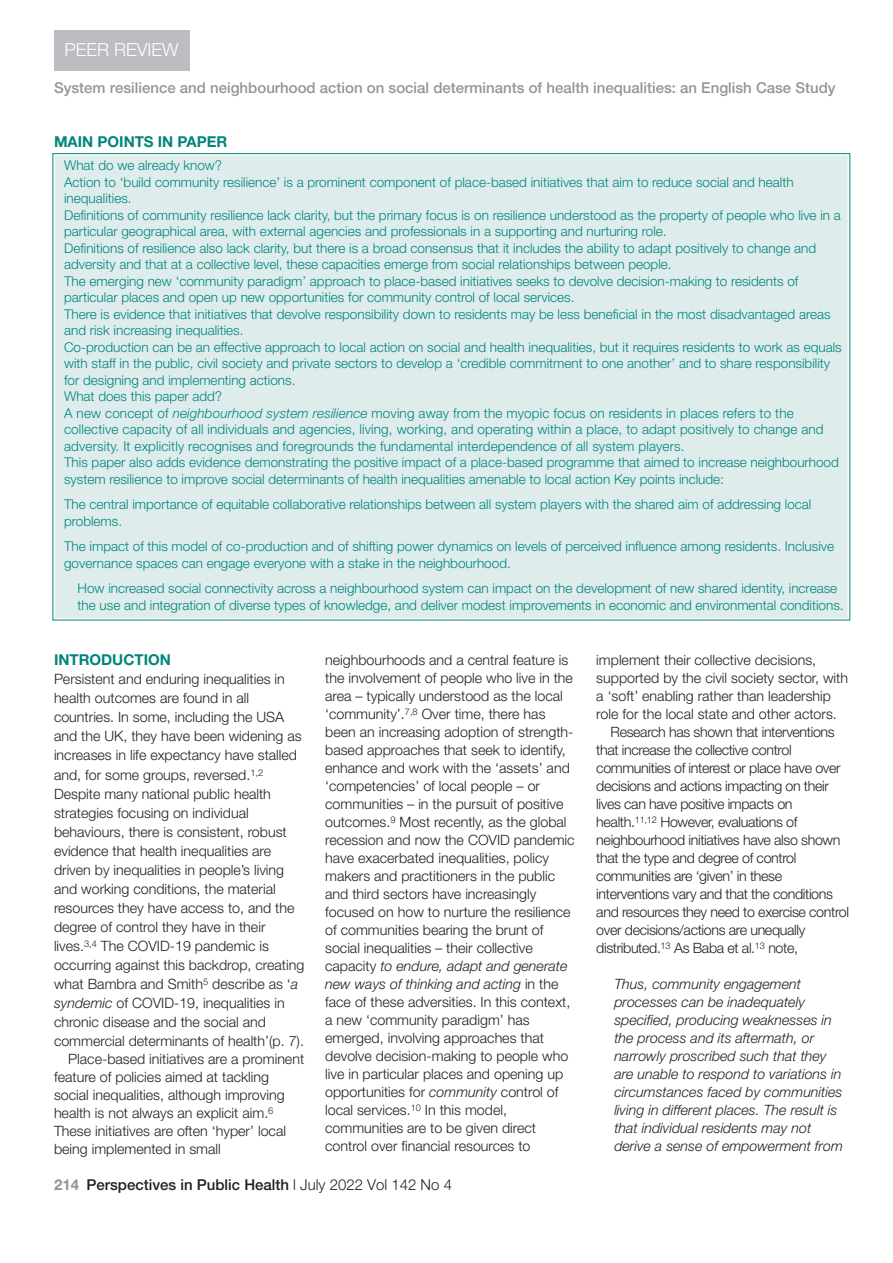
<style>
.page{position:relative;width:893px;height:1263px;background:#fff}
.page>*{position:absolute;margin:0;border:0;box-sizing:border-box;transform-origin:0 0}
.t1{font:300 18px "Helvetica Neue LT Std";color:#fff}
.t2{font:500 15px "Helvetica Neue LT Std";color:#939598}
.t3{font:500 15px "Helvetica Neue LT Std";color:#231f20}
.t4{font:700 15px "Helvetica Neue LT Std";color:#00857c}
.t5{font:300 14.25px/18px "Helvetica Neue LT Std";color:#231f20}
.t6{font:300 14.25px "Helvetica Neue LT Std";letter-spacing:-.025em;color:#231f20}
.t7{font:italic 300 14.25px/18px "Helvetica Neue LT Std";color:#231f20}
.t8{font:300 13.5px/16.5px "Helvetica Neue LT Std";color:#00857c}
.s1{font-style:italic}
.s2{font-weight:700;color:#939598}
.s3{font-weight:300}
</style>
<div class="page">
<div style="left:54px;top:30px;width:135px;height:40px;background:#bcbdc0"></div>
<div style="left:54px;top:155px;width:794px;height:464px;background:#deedec"></div>
<hr style="left:54px;top:155px;width:1px;height:463px;background:#fff">
<h1 class="t1" style="left:64px;top:39px;width:116px">Peer Review</h1>
<p class="t2" style="left:54px;top:79px;width:783px">System resilience and neighbourhood action on social determinants of health inequalities: an English Case Study</p>
<p class="t4" style="left:54px;top:132px;width:170px">MAIN POINTS IN PAPER</p>
<p class="t8" style="left:64px;top:157px;width:779px">What do we already know?<br>Action to ‘build community resilience’ is a prominent component of place-based initiatives that aim to reduce social and health inequalities.<br>Definitions of community resilience lack clarity, but the primary focus is on resilience understood as the property of people who live in a particular geographical area, with external agencies and professionals in a supporting and nurturing role.<br>Definitions of resilience also lack clarity, but there is a broad consensus that it includes the ability to adapt positively to change and adversity and that at a collective level, these capacities emerge from social relationships between people.<br>The emerging new ‘community paradigm’ approach to place-based initiatives seeks to devolve decision-making to residents of particular places and open up new opportunities for community control of local services.<br>There is evidence that initiatives that devolve responsibility down to residents may be less beneficial in the most disadvantaged areas and risk increasing inequalities.<br>Co-production can be an effective approach to local action on social and health inequalities, but it requires residents to work as equals with staff in the public, civil society and private sectors to develop a ‘credible commitment to one another’ and to share responsibility for designing and implementing actions.<br>What does this paper add?<br>A new concept of <span class="s1">neighbourhood system resilience</span> moving away from the myopic focus on residents in places refers to the collective capacity of all individuals and agencies, living, working, and operating within a place, to adapt positively to change and adversity. It explicitly recognises and foregrounds the fundamental interdependence of all system players.<br>This paper also adds evidence demonstrating the positive impact of a place-based programme that aimed to increase neighbourhood system resilience to improve social determinants of health inequalities amenable to local action Key points include:</p>
<p class="t8" style="left:64px;top:496px;width:749px">The central importance of equitable collaborative relationships between all system players with the shared aim of addressing local problems.</p>
<p class="t8" style="left:64px;top:538px;width:771px">The impact of this model of co-production and of shifting power dynamics on levels of perceived influence among residents. Inclusive governance spaces can engage everyone with a stake in the neighbourhood.</p>
<p class="t8" style="left:78px;top:580px;width:767px">How increased social connectivity across a neighbourhood system can impact on the development of new shared identity, increase the use and integration of diverse types of knowledge, and deliver modest improvements in economic and environmental conditions.</p>
<p class="t4" style="left:54px;top:650px;width:118px">INTRODUCTION</p>
<p class="t5" style="left:54px;top:670px;width:232px">Persistent and enduring inequalities in</p>
<p class="t5" style="left:54px;top:689px;width:197px">health outcomes are found in all</p>
<p class="t5" style="left:54px;top:708px;width:232px">countries. In some, including the USA</p>
<p class="t5" style="left:54px;top:727px;width:249px">and the UK, they have been widening as</p>
<p class="t5" style="left:54px;top:746px;width:245px">increases in life expectancy have stalled</p>
<p class="t5" style="left:54px;top:765px;width:211px">and, for some groups, reversed.<sup>1,2</sup></p>
<p class="t5" style="left:54px;top:784px;width:218px">Despite many national public health</p>
<p class="t5" style="left:54px;top:803px;width:196px">strategies focusing on individual</p>
<p class="t5" style="left:54px;top:822px;width:234px">behaviours, there is consistent, robust</p>
<p class="t5" style="left:54px;top:841px;width:219px">evidence that health inequalities are</p>
<p class="t5" style="left:54px;top:860px;width:232px">driven by inequalities in people’s living</p>
<p class="t5" style="left:54px;top:879px;width:223px">and working conditions, the material</p>
<p class="t5" style="left:54px;top:898px;width:242px">resources they have access to, and the</p>
<p class="t5" style="left:54px;top:917px;width:213px">degree of control they have in their</p>
<p class="t5" style="left:54px;top:936px;width:217px">lives.<sup>3,4</sup> The COVID-19 pandemic is</p>
<p class="t5" style="left:54px;top:956px;width:252px">occurring against this backdrop, creating</p>
<p class="t5" style="left:54px;top:975px;width:246px">what Bambra and Smith<sup>5</sup> describe as ‘<span class="s1">a</span></p>
<p class="t5" style="left:54px;top:994px;width:232px"><span class="s1">syndemic</span> of COVID-19, inequalities in</p>
<p class="t5" style="left:54px;top:1013px;width:213px">chronic disease and the social and</p>
<p class="t5" style="left:54px;top:1032px;width:251px">commercial determinants of health’(p. 7).</p>
<p class="t5" style="left:68px;top:1050px;width:237px">Place-based initiatives are a prominent</p>
<p class="t5" style="left:54px;top:1068px;width:217px">feature of policies aimed at tackling</p>
<p class="t5" style="left:54px;top:1086px;width:232px">social inequalities, although improving</p>
<p class="t5" style="left:54px;top:1104px;width:221px">health is not always an explicit aim.<sup>6</sup></p>
<p class="t5" style="left:54px;top:1122px;width:234px">These initiatives are often ‘hyper’ local</p>
<p class="t5" style="left:54px;top:1140px;width:168px">being implemented in small</p>
<p class="t5" style="left:325px;top:650px;width:251px">neighbourhoods and a central feature is the involvement of people who live in the area – typically understood as the local ‘community’.<sup>7,8</sup> Over time, there has been an increasing adoption of strength&shy;based approaches that seek to identify, enhance and work with the ‘assets’ and ‘competencies’ of local people – or communities – in the pursuit of positive outcomes.<sup>9</sup> Most recently, as the global recession and now the COVID pandemic have exacerbated inequalities, policy makers and practitioners in the public and third sectors have increasingly focused on how to nurture the resilience of communities bearing the brunt of social inequalities – their collective capacity <span class="s1">to endure, adapt and generate new ways of thinking and acting</span> in the face of these adversities. In this context, a new ‘community paradigm’ has emerged, involving approaches that devolve decision-making to people who live in particular places and opening up opportunities for <span class="s1">community</span> control of local services.<sup>10</sup> In this model, communities are to be given direct control over financial resources to</p>
<p class="t5" style="left:596px;top:650px;width:221px">implement their collective decisions,</p>
<p class="t5" style="left:596px;top:668px;width:253px">supported by the civil society sector, with</p>
<p class="t5" style="left:596px;top:686px;width:236px">a ‘soft’ enabling rather than leadership</p>
<p class="t5" style="left:596px;top:704px;width:242px">role for the local state and other actors.</p>
<p class="t6" style="left:611px;top:723px;width:226px">Research has shown that interventions</p>
<p class="t6" style="left:596px;top:741px;width:197px">that increase the collective control</p>
<p class="t6" style="left:596px;top:759px;width:246px">communities of interest or place have over</p>
<p class="t6" style="left:596px;top:777px;width:234px">decisions and actions impacting on their</p>
<p class="t6" style="left:596px;top:795px;width:198px">lives can have positive impacts on</p>
<p class="t6" style="left:596px;top:813px;width:203px">health.<sup>11,12</sup> However, evaluations of</p>
<p class="t6" style="left:596px;top:831px;width:246px">neighbourhood initiatives have also shown</p>
<p class="t6" style="left:596px;top:849px;width:202px">that the type and degree of control</p>
<p class="t6" style="left:596px;top:867px;width:187px">communities are ‘given’ in these</p>
<p class="t6" style="left:596px;top:885px;width:238px">interventions vary and that the conditions</p>
<p class="t6" style="left:596px;top:903px;width:254px">and resources they need to exercise control</p>
<p class="t6" style="left:596px;top:921px;width:210px">over decisions/actions are unequally</p>
<p class="t6" style="left:596px;top:939px;width:203px">distributed.<sup>13</sup> As Baba et al.<sup>13</sup> note,</p>
<p class="t7" style="left:614px;top:974px;width:230px">Thus, community engagement processes can be inadequately specified, producing weaknesses in the process and its aftermath, or narrowly proscribed such that they are unable to respond to variations in circumstances faced by communities living in different places. The result is that individual residents may not derive a sense of empowerment from</p>
<p class="t3" style="left:54px;top:1175px;width:399px"><span class="s2">214</span> Perspectives in Public Health <span class="s3">l July 2022 Vol 142 No 4</span></p>
</div>
